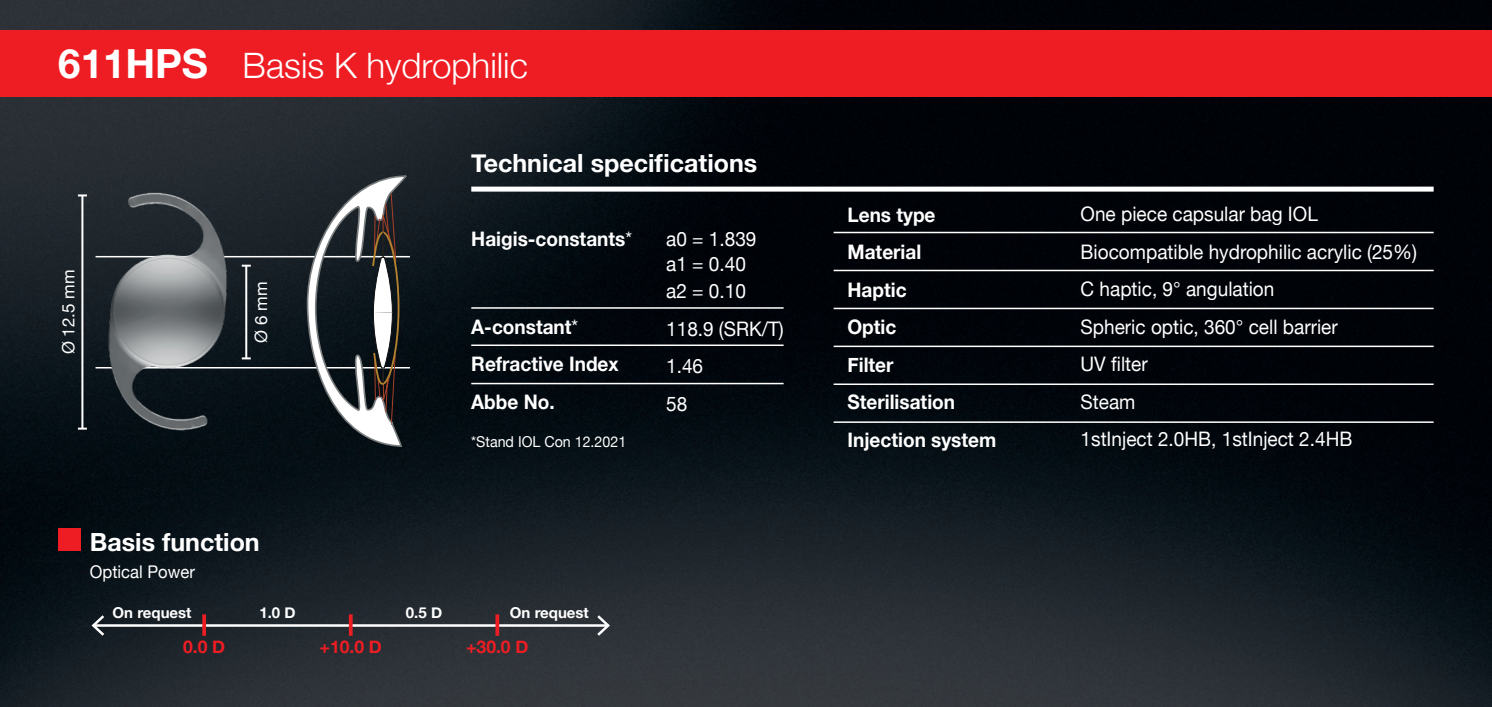
<style>
.page{position:relative;width:1492px;height:707px;background:#fff}
.page>*{position:absolute;margin:0;border:0;box-sizing:border-box;transform-origin:0 0}
.t1{font:300 35px "Helvetica Neue";color:#fff}
.t2{font:700 25px "Helvetica Neue";color:#fff}
.t3{font:20px/37.5px "Helvetica Neue";color:#fff;scale:.95 1}
.t4{font:700 20px/37.5px "Helvetica Neue";color:#fff;scale:.95 1}
.t5{font:700 17.5px "Helvetica Neue";color:#ee1d23}
.t6{font:17.5px "Helvetica Neue";color:#fff;scale:.95 1}
.t7{font:17px "Helvetica Neue";color:#fff}
.t8{font:700 15px "Helvetica Neue";color:#fff}
.t9{font:15px "Helvetica Neue";color:#fff;scale:.95 1}
.s1{font-weight:700;font-size:40.25px}
.s2{font-weight:400}
</style>
<div class="page">
<img style="left:0;top:0;width:1491px;height:707px">
<div style="left:0;top:30px;width:1491px;height:67px;background:#ee1d23"></div>
<hr style="left:93px;top:624px;width:515px;height:3px;background:#fff">
<svg style="left:90px;top:612px;width:17px;height:26px"></svg>
<svg style="left:594px;top:612px;width:18px;height:26px"></svg>
<svg style="left:202px;top:614px;width:4px;height:21px"></svg>
<svg style="left:349px;top:614px;width:4px;height:21px"></svg>
<svg style="left:495px;top:614px;width:4px;height:21px"></svg>
<div style="left:58px;top:528px;width:23px;height:23px;background:#ee1d23"></div>
<hr style="left:96px;top:367px;width:314px;height:1px;background:#fff">
<hr style="left:96px;top:256px;width:314px;height:1px;background:#fff">
<hr style="left:81px;top:195px;width:2px;height:233px;background:#fff">
<svg style="left:78px;top:194px;width:9px;height:2px"></svg>
<svg style="left:78px;top:427px;width:9px;height:2px"></svg>
<img style="left:88px;top:189px;width:165px;height:253px">
<hr style="left:833px;top:232px;width:600px;height:1px;background:#fff">
<hr style="left:833px;top:270px;width:600px;height:1px;background:#fff">
<hr style="left:833px;top:308px;width:600px;height:1px;background:#fff">
<hr style="left:833px;top:345px;width:600px;height:2px;background:#fff">
<hr style="left:833px;top:383px;width:600px;height:2px;background:#fff">
<hr style="left:833px;top:421px;width:600px;height:2px;background:#fff">
<div style="left:471px;top:187px;width:962px;height:5px;background:#fff"></div>
<hr style="left:471px;top:307px;width:312px;height:2px;background:#fff">
<hr style="left:471px;top:344px;width:312px;height:2px;background:#fff">
<hr style="left:471px;top:383px;width:312px;height:1px;background:#fff">
<svg style="left:306px;top:172px;width:104px;height:298px"></svg>
<hr style="left:382px;top:232px;width:2px;height:25px;background:#231f20">
<h1 class="t1" style="left:58px;top:37px;width:471px"><span class="s1">611HPS</span> Basis K hydrophilic</h1>
<p class="t7" style="left:56px;top:354px;width:86px;rotate:-90deg">Ø 12.5 mm</p>
<p class="t7" style="left:249px;top:342px;width:63px;rotate:-90deg">Ø 6 mm</p>
<p class="t2" style="left:471px;top:143px;width:288px">Technical specifications</p>
<p class="t4" style="left:471px;top:221px;width:171px">Haigis-constants<span class="s2">*</span></p>
<p class="t4" style="left:471px;top:308px;width:157px">A-constant<span class="s2">*<br></span>Refractive Index<br>Abbe No.</p>
<p class="t9" style="left:471px;top:431px;width:165px">*Stand IOL Con 12.2021</p>
<p class="t3" style="left:666px;top:227px;width:97px;line-height:25px">a0 = 1.839 a1 = 0.40</p>
<p class="t3" style="left:666px;top:273px;width:125px">a2 = 0.10<br>118.9 (SRK/T)<br>1.46<br>58</p>
<p class="t2" style="left:90px;top:522px;width:171px">Basis function</p>
<p class="t6" style="left:90px;top:559px;width:112px">Optical Power</p>
<p class="t8" style="left:113px;top:601px;width:80px">On request</p>
<p class="t8" style="left:259px;top:601px;width:38px">1.0 D</p>
<p class="t8" style="left:406px;top:601px;width:38px">0.5 D</p>
<p class="t8" style="left:510px;top:601px;width:80px">On request</p>
<p class="t5" style="left:183px;top:633px;width:44px">0.0 D</p>
<p class="t5" style="left:319px;top:633px;width:64px">+10.0 D</p>
<p class="t5" style="left:466px;top:633px;width:64px">+30.0 D</p>
<p class="t4" style="left:847px;top:196px;width:158px">Lens type<br>Material<br>Haptic<br>Optic<br>Filter<br>Sterilisation<br>Injection system</p>
<p class="t3" style="left:1080px;top:197px;width:356px">One piece capsular bag IOL<br>Biocompatible hydrophilic acrylic (25%)<br>C haptic, 9° angulation<br>Spheric optic, 360° cell barrier<br>UV filter<br>Steam<br>1stInject 2.0HB, 1stInject 2.4HB</p>
</div>
